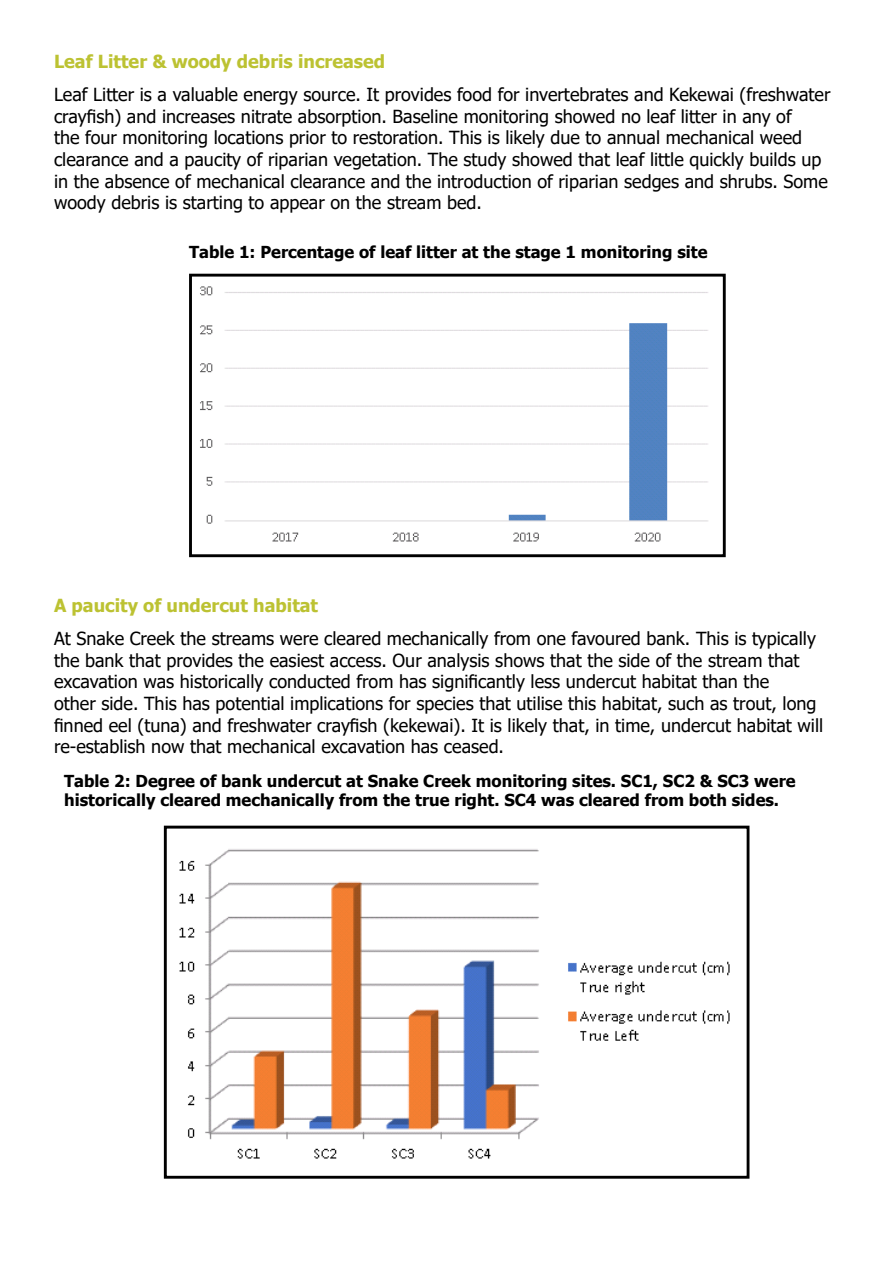
<style>
.page{position:relative;width:893px;height:1263px;background:#fff}
.page>*{position:absolute;margin:0;border:0;box-sizing:border-box;transform-origin:0 0}
.t1{font:18px/21.6px "Tahoma";color:#000}
.t2{font:700 18px "Tahoma";color:#bcc232}
.t3{font:700 16.5px/19.8px "Tahoma";color:#000}
</style>
<div class="page">
<img style="left:200px;top:286px;width:508px;height:256px">
<div style="left:189px;top:274px;width:537px;height:283px;border:3px solid #000"></div>
<img style="left:179px;top:849px;width:551px;height:310px">
<div style="left:164px;top:826px;width:585px;height:353px;border:3px solid #000"></div>
<p class="t2" style="left:54px;top:49px;width:333px">Leaf Litter &amp; woody debris increased</p>
<p class="t1" style="left:54px;top:85px;width:778px">Leaf Litter is a valuable energy source. It provides food for invertebrates and Kekewai (freshwater crayfish) and increases nitrate absorption. Baseline monitoring showed no leaf litter in any of<br>the four monitoring locations prior to restoration. This is likely due to annual mechanical weed clearance and a paucity of riparian vegetation. The study showed that leaf little quickly builds up in the absence of mechanical clearance and the introduction of riparian sedges and shrubs. Some woody debris is starting to appear on the stream bed.</p>
<p class="t3" style="left:189px;top:242px;width:520px">Table 1: Percentage of leaf litter at the stage 1 monitoring site</p>
<p class="t2" style="left:54px;top:592px;width:266px">A paucity of undercut habitat</p>
<p class="t1" style="left:54px;top:629px;width:771px">At Snake Creek the streams were cleared mechanically from one favoured bank. This is typically the bank that provides the easiest access. Our analysis shows that the side of the stream that excavation was historically conducted from has significantly less undercut habitat than the<br>other side. This has potential implications for species that utilise this habitat, such as trout, long finned eel (tuna) and freshwater crayfish (kekewai). It is likely that, in time, undercut habitat will re-establish now that mechanical excavation has ceased.</p>
<p class="t3" style="left:64px;top:771px;width:733px">Table 2: Degree of bank undercut at Snake Creek monitoring sites. SC1, SC2 &amp; SC3 were historically cleared mechanically from the true right. SC4 was cleared from both sides.</p>
</div>
